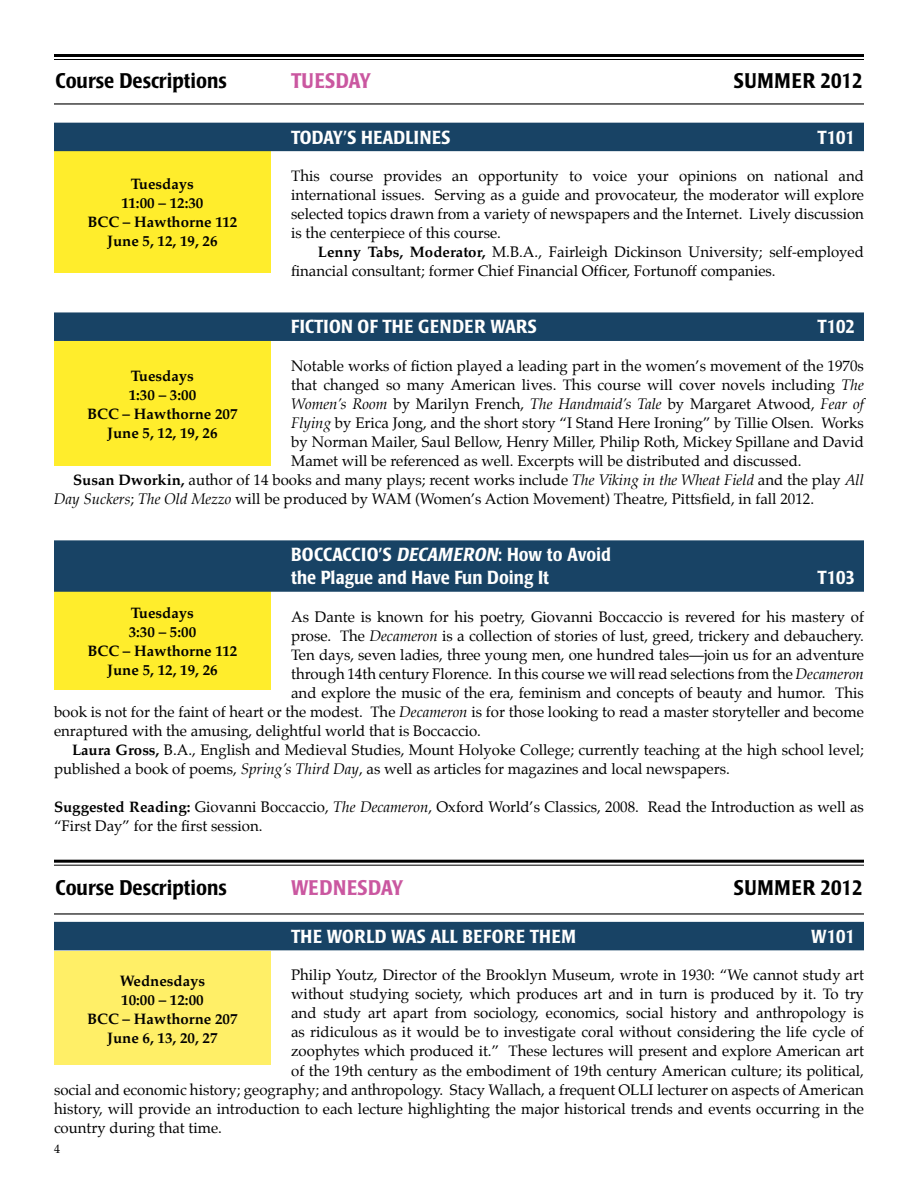
<style>
.page{position:relative;width:918px;height:1188px;background:#fff}
.page>*{position:absolute;margin:0;border:0;box-sizing:border-box;transform-origin:0 0}
.t1{font:500 condensed 21px "Poppl Laudatio";color:#000}
.t2{font:500 condensed 21px "Poppl Laudatio";letter-spacing:-.01em;color:#ca57a0}
.t3{font:500 condensed 18.75px/22.8px "Poppl Laudatio";color:#fff}
.t4{font:500 condensed 18.75px "Poppl Laudatio";letter-spacing:.02em;color:#fff}
.t5{font:15px/19px "Palatino";color:#000}
.t6{font:700 15px/19px "Palatino";color:#000;text-align:center}
.t7{font:italic 15px "Palatino";color:#000}
.t8{font:12px "Palatino";color:#000}
.s1{font-weight:700}
.s2{font-style:italic}
.s3{font-style:normal}
</style>
<div class="page">
<hr style="left:54px;top:54px;width:810px;height:3px;background:#000">
<hr style="left:54px;top:59px;width:810px;height:1px;background:#000">
<hr style="left:54px;top:103px;width:810px;height:2px;background:#000">
<hr style="left:54px;top:860px;width:810px;height:3px;background:#000">
<hr style="left:54px;top:865px;width:810px;height:1px;background:#000">
<hr style="left:54px;top:913px;width:810px;height:2px;background:#000">
<div style="left:54px;top:150px;width:217px;height:123px;background:#ffed2c"></div>
<div style="left:54px;top:341px;width:217px;height:124px;background:#ffed2c"></div>
<div style="left:54px;top:591px;width:217px;height:99px;background:#ffed2c"></div>
<div style="left:54px;top:951px;width:217px;height:114px;background:#ffef67"></div>
<div style="left:54px;top:123px;width:810px;height:28px;background:#184365"></div>
<div style="left:54px;top:312px;width:810px;height:29px;background:#184365"></div>
<div style="left:54px;top:540px;width:810px;height:29px;background:#184365"></div>
<div style="left:54px;top:563px;width:810px;height:29px;background:#184365"></div>
<div style="left:54px;top:922px;width:810px;height:28px;background:#184365"></div>
<h1 class="t1" style="left:56px;top:69px;width:173px">Course Descriptions</h1>
<h1 class="t2" style="left:291px;top:69px;width:12px">TUES</h1>
<h1 class="t2" style="left:336px;top:69px;width:25px">DAY</h1>
<h1 class="t1" style="left:734px;top:69px;width:13px">SUMMER</h1>
<h1 class="t1" style="left:821px;top:69px;width:43px">2012</h1>
<p class="t3" style="left:291px;top:126px;width:136px">TODAY’S HEADLINEST</p>
<p class="t3" style="left:827px;top:126px;width:30px">101</p>
<p class="t5" style="left:291px;top:166px;width:574px;text-align:justify">This course provides an opportunity to voice your opinions on national and international issues. Serving as a guide and provocateur, the moderator will explore selected topics drawn from a variety of newspapers and the Internet. Lively discussion is the centerpiece of this course.</p>
<p class="t5" style="left:291px;top:243px;width:574px;text-indent:27px"><span class="s1">Lenny Tabs, Moderator,</span> M.B.A., Fairleigh Dickinson University; self-employed financial consultant; former Chief Financial Officer, Fortunoff companies.</p>
<p class="t4" style="left:291px;top:316px;width:103px">FICTION OF THE</p>
<p class="t3" style="left:418px;top:316px;width:12px">GEN</p>
<p class="t3" style="left:452px;top:316px;width:61px">DER WARST</p>
<p class="t3" style="left:827px;top:316px;width:30px">102</p>
<p class="t5" style="left:291px;top:356px;width:574px">Notable works of fiction played a leading part in the women’s movement of the 1970s</p>
<p class="t5" style="left:291px;top:375px;width:574px">that changed so many American lives. This course will cover novels including <span class="s2">The</span></p>
<p class="t7" style="left:291px;top:392px;width:574px">Women’s Room <span class="s3">by Marilyn French,</span> The Handmaid’s Tale <span class="s3">by Margaret Atwood,</span> Fear of</p>
<p class="t5" style="left:291px;top:413px;width:574px"><span class="s2">Flying</span> by Erica Jong, and the short story “I Stand Here Ironing” by Tillie Olsen. Works</p>
<p class="t5" style="left:291px;top:432px;width:574px">by Norman Mailer, Saul Bellow, Henry Miller, Philip Roth, Mickey Spillane and David</p>
<p class="t5" style="left:291px;top:451px;width:512px">Mamet will be referenced as well. Excerpts will be distributed and discussed.</p>
<p class="t5" style="left:73px;top:470px;width:792px"><span class="s1">Susan Dworkin,</span> author of 14 books and many plays; recent works include <span class="s2">The Viking in the Wheat Field</span> and the play <span class="s2">All</span></p>
<p class="t5" style="left:54px;top:490px;width:762px"><span class="s2">Day Suckers</span>; <span class="s2">The Old Mezzo</span> will be produced by WAM (Women’s Action Movement) Theatre, Pittsfield, in fall 2012.</p>
<p class="t3" style="left:291px;top:544px;width:150px">BOCCACCIO’S <span class="s2">DECAMER</span></p>
<p class="t6" style="left:88px;top:174px;width:151px">Tuesdays<br>11:00 – 12:30<br>BCC – Hawthorne 112<br>June 5, 12, 19, 26</p>
<p class="t6" style="left:87px;top:366px;width:152px">Tuesdays<br>1:30 – 3:00<br>BCC – Hawthorne 207<br>June 5, 12, 19, 26</p>
<p class="t3" style="left:291px;top:544px;width:321px;text-indent:183px"><span class="s2">ON</span>: How to Avoid the Plague and Have Fun Doing It</p>
<p class="t3" style="left:818px;top:567px;width:39px">T103</p>
<p class="t5" style="left:291px;top:607px;width:574px">As Dante is known for his poetry, Giovanni Boccaccio is revered for his mastery of</p>
<p class="t5" style="left:291px;top:626px;width:574px">prose. The <span class="s2">Decameron</span> is a collection of stories of lust, greed, trickery and debauchery.</p>
<p class="t5" style="left:291px;top:645px;width:574px">Ten days, seven ladies, three young men, one hundred tales—join us for an adventure</p>
<p class="t5" style="left:291px;top:664px;width:574px">through 14th century Florence. In this course we will read selections from the <span class="s2">Decameron</span></p>
<p class="t5" style="left:291px;top:683px;width:574px">and explore the music of the era, feminism and concepts of beauty and humor. This</p>
<p class="t5" style="left:54px;top:702px;width:811px">book is not for the faint of heart or the modest. The <span class="s2">Decameron</span> is for those looking to read a master storyteller and become</p>
<p class="t5" style="left:54px;top:721px;width:429px">enraptured with the amusing, delightful world that is Boccaccio.</p>
<p class="t5" style="left:72px;top:740px;width:793px"><span class="s1">Laura Gross,</span> B.A., English and Medieval Studies, Mount Holyoke College; currently teaching at the high school level;</p>
<p class="t5" style="left:54px;top:759px;width:677px">published a book of poems, <span class="s2">Spring’s Third Day</span>, as well as articles for magazines and local newspapers.</p>
<p class="t5" style="left:54px;top:797px;width:811px"><span class="s1">Suggested Reading:</span> Giovanni Boccaccio, <span class="s2">The Decameron</span>, Oxford World’s Classics, 2008. Read the Introduction as well as “First Day” for the first session.</p>
<p class="t6" style="left:88px;top:603px;width:151px">Tuesdays<br>3:30 – 5:00<br>BCC – Hawthorne 112<br>June 5, 12, 19, 26</p>
<h1 class="t1" style="left:56px;top:876px;width:173px">Course Descriptions</h1>
<h1 class="t2" style="left:291px;top:876px;width:102px">WEDNESDAY</h1>
<h1 class="t1" style="left:734px;top:876px;width:13px">SUMMER</h1>
<h1 class="t1" style="left:821px;top:876px;width:43px">2012</h1>
<p class="t3" style="left:291px;top:925px;width:12px">THE</p>
<p class="t3" style="left:327px;top:925px;width:214px">WORLD WAS ALL BEFORE THEM</p>
<p class="t3" style="left:811px;top:925px;width:45px">W101</p>
<p class="t5" style="left:291px;top:966px;width:574px">Philip Youtz, Director of the Brooklyn Museum, wrote in 1930: “We cannot study art</p>
<p class="t5" style="left:291px;top:985px;width:574px">without studying society, which produces art and in turn is produced by it. To try</p>
<p class="t5" style="left:291px;top:1004px;width:574px">and study art apart from sociology, economics, social history and anthropology is</p>
<p class="t5" style="left:291px;top:1023px;width:574px">as ridiculous as it would be to investigate coral without considering the life cycle of</p>
<p class="t5" style="left:291px;top:1042px;width:574px">zoophytes which produced it.” These lectures will present and explore American art</p>
<p class="t5" style="left:291px;top:1061px;width:574px">of the 19th century as the embodiment of 19th century American culture; its political,</p>
<p class="t5" style="left:54px;top:1080px;width:811px">social and economic history; geography; and anthropology. Stacy Wallach, a frequent OLLI lecturer on aspects of American</p>
<p class="t5" style="left:54px;top:1099px;width:812px">history, will provide an introduction to each lecture highlighting the major historical trends and events occurring in the</p>
<p class="t5" style="left:54px;top:1118px;width:170px">country during that time.</p>
<p class="t6" style="left:87px;top:971px;width:152px">Wednesdays<br>10:00 – 12:00<br>BCC – Hawthorne 207<br>June 6, 13, 20, 27</p>
<p class="t8" style="left:54px;top:1139px;width:7px">4</p>
</div>
